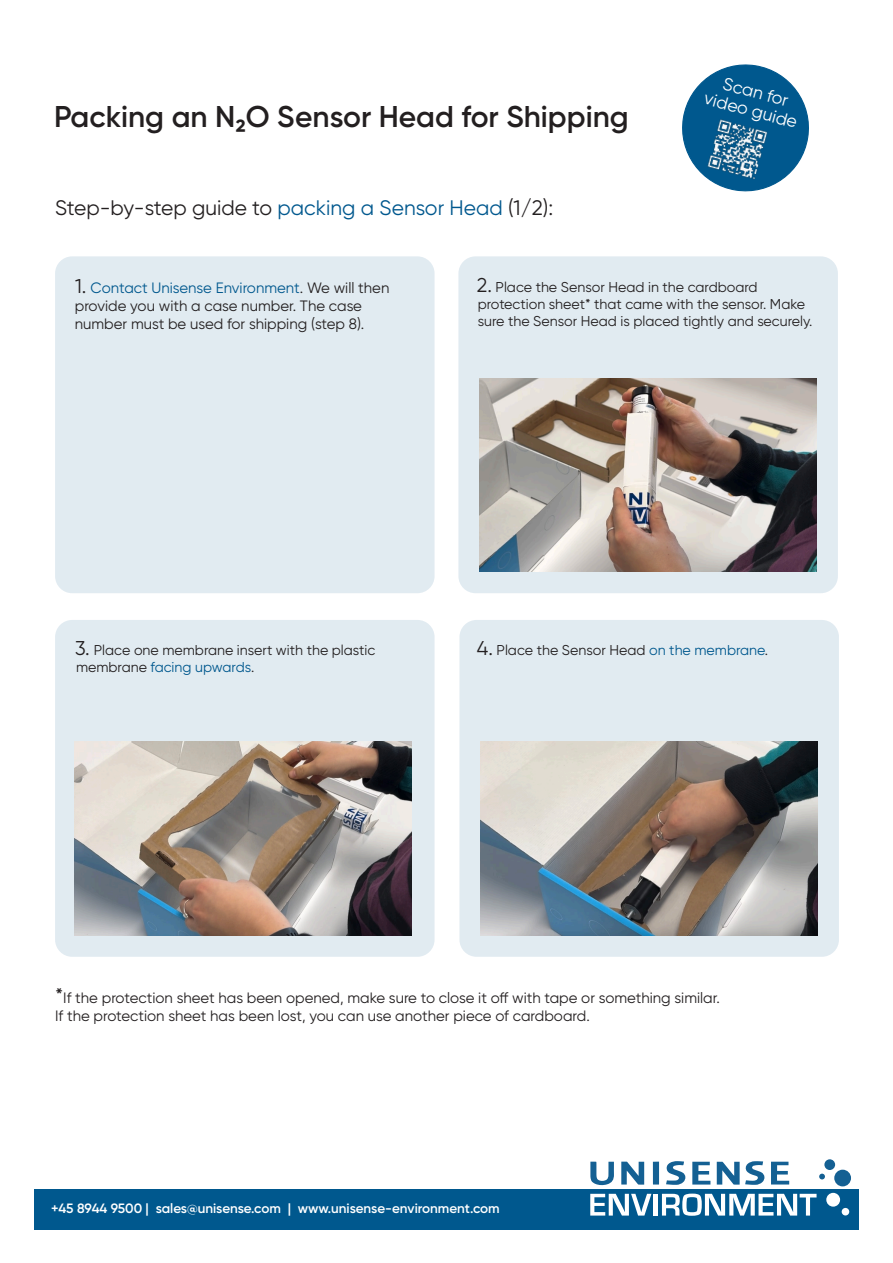
<style>
.page{position:relative;width:893px;height:1263px;background:#fff}
.page>*{position:absolute;margin:0;border:0;box-sizing:border-box;transform-origin:0 0}
.t1{font:600 30px "Gilroy";color:#231f20}
.t2{font:21px "Gilroy";color:#231f20}
.t3{font:19.95px "Gilroy";color:#231f20}
.t4{font:17.7px/18.5px "Gilroy";color:#fff;text-align:center}
.t5{font:15px/18px "Gilroy";color:#231f20}
.t6{font:15px "Gilroy";color:#00588e}
.t7{font:14.25px/17.1px "Gilroy";color:#231f20}
.t8{font:600 13.5px "Gilroy";color:#fff}
.s1{color:#00588e}
.s2{color:#231f20}
.s3{font-size:21px}
</style>
<div class="page">
<div style="left:34px;top:1189px;width:824px;height:41px;background:#00588e"></div>
<svg style="left:819px;top:1174px;width:6px;height:5px"></svg>
<div style="left:834px;top:1170px;width:17px;height:16px;background:#146093;border-radius:50%"></div>
<div style="left:824px;top:1159px;width:11px;height:11px;background:#146093;border-radius:50%"></div>
<div style="left:842px;top:1208px;width:7px;height:7px;background:#fff;border-radius:50%"></div>
<div style="left:826px;top:1193px;width:14px;height:13px;background:#fff;border-radius:50%"></div>
<svg style="left:590px;top:1194px;width:61px;height:21px"></svg>
<hr style="left:654px;top:1194px;width:4px;height:21px;background:#fff">
<svg style="left:662px;top:1193px;width:154px;height:23px"></svg>
<svg style="left:621px;top:1161px;width:23px;height:23px"></svg>
<svg style="left:590px;top:1162px;width:24px;height:23px"></svg>
<svg style="left:771px;top:1162px;width:18px;height:22px"></svg>
<svg style="left:692px;top:1162px;width:18px;height:22px"></svg>
<svg style="left:666px;top:1161px;width:19px;height:24px"></svg>
<svg style="left:717px;top:1161px;width:48px;height:24px"></svg>
<svg style="left:653px;top:1161px;width:6px;height:23px"></svg>
<div style="left:55px;top:256px;width:380px;height:337px;background:#e1ebf1;border-radius:17px"></div>
<div style="left:55px;top:620px;width:380px;height:337px;background:#e1ebf1;border-radius:17px"></div>
<img style="left:75px;top:742px;width:337px;height:193px">
<div style="left:459px;top:620px;width:380px;height:337px;background:#e1ebf1;border-radius:17px"></div>
<img style="left:481px;top:742px;width:337px;height:193px">
<div style="left:458px;top:256px;width:380px;height:337px;background:#e1ebf1;border-radius:17px"></div>
<img style="left:479px;top:378px;width:338px;height:194px">
<svg style="left:682px;top:64px;width:127px;height:128px"></svg>
<img style="left:705px;top:117px;width:65px;height:65px">
<p class="t1" style="left:54px;top:98px;width:576px">Packing an N2O Sensor Head for Shipping</p>
<p class="t2" style="left:55px;top:195px;width:500px">Step-by-step guide to <span class="s1">packing a Sensor Head</span> (1/2):</p>
<p class="t4" style="left:712px;top:71px;width:97px;rotate:15deg">Scan for video guide</p>
<p class="t6" style="left:91px;top:279px;width:300px">Contact Unisense Environment<span class="s2">. We will then</span></p>
<p class="t3" style="left:477px;top:272px;width:17px">2.</p>
<p class="t5" style="left:75px;top:297px;width:291px">provide you with a case number. The case number must be used for shipping (step 8).</p>
<p class="t3" style="left:75px;top:274px;width:13px">1.</p>
<p class="t7" style="left:478px;top:278px;width:336px;text-indent:18px">Place the Sensor Head in the cardboard protection sheet* that came with the sensor. Make sure the Sensor Head is placed tightly and securely.</p>
<p class="t3" style="left:75px;top:636px;width:16px">3.</p>
<p class="t3" style="left:477px;top:636px;width:18px">4.</p>
<p class="t7" style="left:497px;top:642px;width:273px">Place the Sensor Head <span class="s1">on the membrane</span>.</p>
<p class="t7" style="left:76px;top:642px;width:301px;text-indent:18px">Place one membrane insert with the plastic membrane <span class="s1">facing upwards</span>.</p>
<p class="t5" style="left:55px;top:989px;width:666px"><span class="s3">*</span>If the protection sheet has been opened, make sure to close it off with tape or something similar.</p>
<p class="t5" style="left:55px;top:1007px;width:536px">If the protection sheet has been lost, you can use another piece of cardboard.</p>
<p class="t8" style="left:51px;top:1199px;width:450px">+45 8944 9500 | sales@unisense.com | www.unisense-environment.com</p>
</div>
